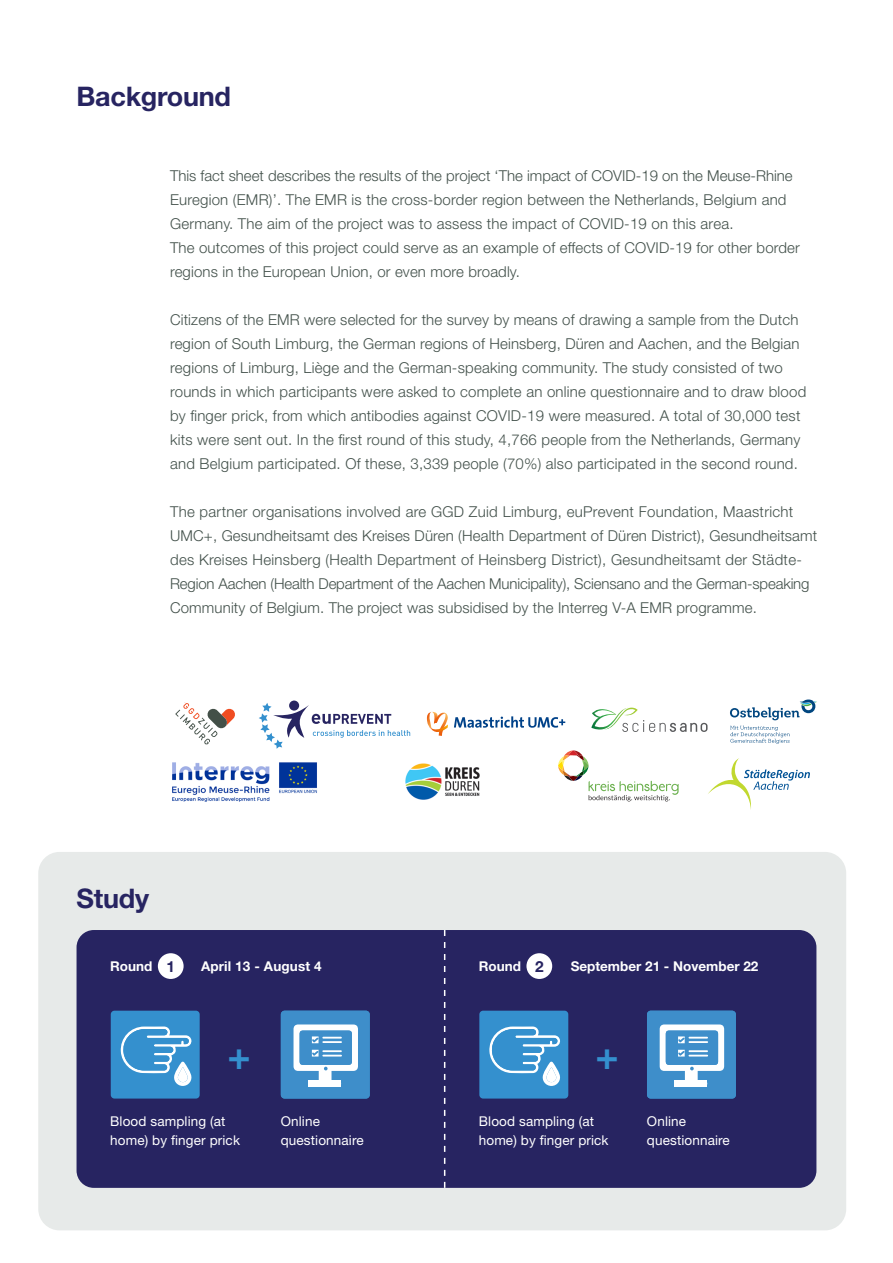
<style>
.page{position:relative;width:893px;height:1263px;background:#fff}
.page>*{position:absolute;margin:0;border:0;box-sizing:border-box;transform-origin:0 0}
.t1{font:700 38.7px "Helvetica Neue LT Std";color:#3490ce}
.t2{font:700 27px "Helvetica Neue LT Std";letter-spacing:-.01em;color:#272461}
.t3{font:700 15.3px "Helvetica Neue LT Std";color:#272461}
.t4{font:300 15px/24px "Helvetica Neue LT Std";letter-spacing:.015em;color:#42504a}
.t5{font:300 15px/24px "Helvetica Neue LT Std";letter-spacing:-.01em;color:#42504a}
.t6{font:13.5px/19.5px "Helvetica Neue LT Std";letter-spacing:.01em;color:#fff}
.t7{font:700 13.5px "Helvetica Neue LT Std";color:#fff}
</style>
<div class="page">
<div style="left:38px;top:852px;width:808px;height:378px;background:#e7eae9;border-radius:21px"></div>
<div style="left:77px;top:930px;width:739px;height:258px;background:#272461;border-radius:17px"></div>
<svg style="left:281px;top:1011px;width:89px;height:87px;background:#63a3d4"></svg>
<div style="left:308px;top:1080px;width:33px;height:7px;background:#fff"></div>
<div style="left:111px;top:1011px;width:89px;height:87px;background:#3490ce;border-radius:4px"></div>
<svg style="left:120px;top:1026px;width:72px;height:60px"></svg>
<svg style="left:647px;top:1011px;width:89px;height:87px;background:#63a3d4"></svg>
<div style="left:674px;top:1080px;width:33px;height:7px;background:#fff"></div>
<div style="left:479px;top:1011px;width:89px;height:87px;background:#3490ce;border-radius:4px"></div>
<svg style="left:489px;top:1026px;width:71px;height:60px"></svg>
<img style="left:172px;top:762px;width:145px;height:40px">
<svg style="left:730px;top:699px;width:87px;height:45px"></svg>
<svg style="left:558px;top:750px;width:121px;height:51px"></svg>
<img style="left:629px;top:708px;width:9px;height:8px">
<img style="left:591px;top:708px;width:38px;height:22px">
<svg style="left:622px;top:720px;width:85px;height:12px"></svg>
<svg style="left:708px;top:758px;width:102px;height:52px"></svg>
<svg style="left:427px;top:711px;width:21px;height:25px"></svg>
<svg style="left:454px;top:716px;width:111px;height:12px"></svg>
<svg style="left:175px;top:703px;width:60px;height:42px"></svg>
<img style="left:405px;top:763px;width:75px;height:37px">
<svg style="left:289px;top:700px;width:10px;height:10px"></svg>
<svg style="left:259px;top:703px;width:151px;height:46px"></svg>
<svg style="left:444px;top:930px;width:1px;height:258px"></svg>
<div style="left:158px;top:953px;width:26px;height:26px;background:#fff;border-radius:50%"></div>
<div style="left:526px;top:953px;width:26px;height:26px;background:#fff;border-radius:50%"></div>
<p class="t2" style="left:77px;top:80px;width:156px">Background</p>
<p class="t4" style="left:170px;top:163px;width:624px">This fact sheet describes the results of the project ‘The impact of COVID-19 on the Meuse-Rhine<br>Euregion (EMR)’. The EMR is the cross-border region between the Netherlands, Belgium and<br>Germany. The aim of the project was to assess the impact of COVID-19 on this area.</p>
<p class="t4" style="left:170px;top:235px;width:631px">The outcomes of this project could serve as an example of effects of COVID-19 for other border regions in the European Union, or even more broadly.</p>
<p class="t4" style="left:170px;top:307px;width:638px">Citizens of the EMR were selected for the survey by means of drawing a sample from the Dutch region of South Limburg, the German regions of Heinsberg, Düren and Aachen, and the Belgian regions of Limburg, Liège and the German-speaking community. The study consisted of two rounds in which participants were asked to complete an online questionnaire and to draw blood by finger prick, from which antibodies against COVID-19 were measured. A total of 30,000 test kits were sent out. In the first round of this study, 4,766 people from the Netherlands, Germany and Belgium participated. Of these, 3,339 people (70%) also participated in the second round.</p>
<p class="t4" style="left:170px;top:499px;width:649px">The partner organisations involved are GGD Zuid Limburg, euPrevent Foundation, Maastricht<br>UMC+, Gesundheitsamt des Kreises Düren (Health Department of Düren District), Gesundheitsamt des Kreises Heinsberg (Health Department of Heinsberg District), Gesundheitsamt der Städte-</p>
<p class="t5" style="left:170px;top:571px;width:641px">Region Aachen (Health Department of the Aachen Municipality), Sciensano and the German-speaking<br>Community of Belgium. The project was subsidised by the Interreg V-A EMR programme.</p>
<p class="t2" style="left:77px;top:882px;width:74px">Study</p>
<p class="t7" style="left:110px;top:958px;width:44px">Round</p>
<p class="t3" style="left:167px;top:957px;width:10px">1</p>
<p class="t7" style="left:479px;top:958px;width:44px">Round</p>
<p class="t3" style="left:535px;top:957px;width:10px">2</p>
<p class="t7" style="left:201px;top:958px;width:122px">April 13 - August 4</p>
<p class="t7" style="left:571px;top:958px;width:189px">September 21 - November 22</p>
<p class="t1" style="left:228px;top:1031px;width:25px">+</p>
<p class="t6" style="left:110px;top:1111px;width:131px">Blood sampling (at home) by finger prick</p>
<p class="t6" style="left:281px;top:1111px;width:41px">Online</p>
<p class="t6" style="left:281px;top:1130px;width:84px">questionnaire</p>
<p class="t1" style="left:595px;top:1031px;width:25px">+</p>
<p class="t6" style="left:479px;top:1111px;width:131px">Blood sampling (at home) by finger prick</p>
<p class="t6" style="left:647px;top:1111px;width:41px">Online</p>
<p class="t6" style="left:647px;top:1130px;width:84px">questionnaire</p>
</div>
